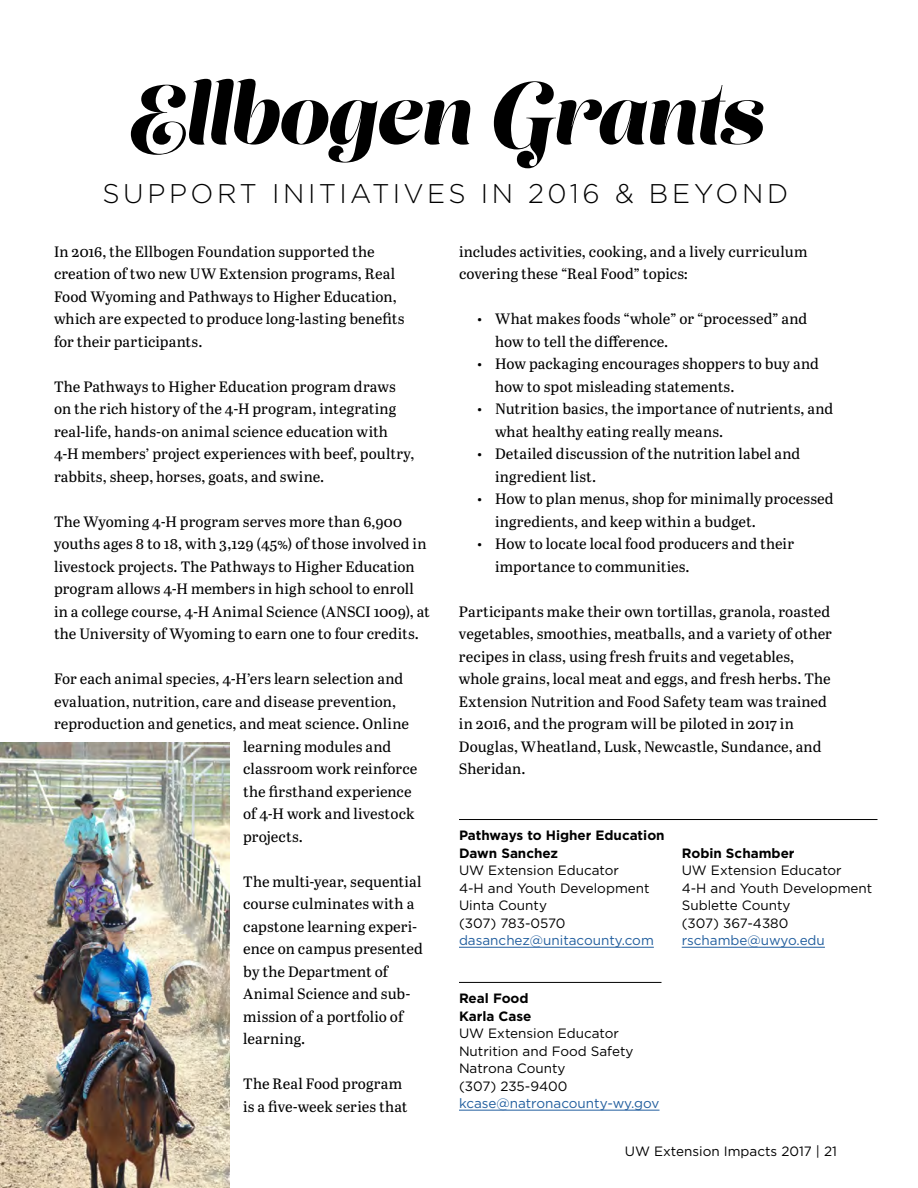
<style>
.page{position:relative;width:918px;height:1188px;background:#fff}
.page>*{position:absolute;margin:0;border:0;box-sizing:border-box;transform-origin:0 0}
.t1{font:82.5px "Lust Script";letter-spacing:-.005em;color:#000}
.t2{font:300 27px "Gotham";letter-spacing:.125em;color:#000}
.t3{font:15px/22.5px "Abril Text";letter-spacing:.005em;color:#000}
.t4{font:13.5px/17.5px "Gotham";color:#000}
.t5{font:13.5px "Gotham";color:#215e9e}
.t6{font:700 13.5px/17.5px "Gotham";color:#000}
</style>
<div class="page">
<img style="left:0;top:742px;width:230px;height:446px">
<hr style="left:459px;top:819px;width:419px;height:1px;background:#000">
<hr style="left:459px;top:947px;width:195px;height:1px;background:#215e9e">
<hr style="left:682px;top:947px;width:143px;height:1px;background:#215e9e">
<hr style="left:459px;top:982px;width:203px;height:1px;background:#000">
<hr style="left:459px;top:1110px;width:201px;height:1px;background:#215e9e">
<h1 class="t1" style="left:128px;top:61px;width:637px">Ellbogen Grants</h1>
<h2 class="t2" style="left:103px;top:176px;width:687px">SUPPORT INITIATIVES IN 2016 &amp; BEYOND</h2>
<p class="t3" style="left:54px;top:239px;width:352px">In 2016, the Ellbogen Foundation supported the creation of two new UW Extension programs, Real Food Wyoming and Pathways to Higher Education, which are expected to produce long-lasting benefits for their participants.</p>
<p class="t3" style="left:54px;top:374px;width:362px">The Pathways to Higher Education program draws on the rich history of the 4-H program, integrating real-life, hands-on animal science education with 4-H members’ project experiences with beef, poultry, rabbits, sheep, horses, goats, and swine.</p>
<p class="t3" style="left:54px;top:509px;width:377px">The Wyoming 4-H program serves more than 6,900 youths ages 8 to 18, with 3,129 (45%) of those involved in livestock projects. The Pathways to Higher Education program allows 4-H members in high school to enroll in a college course, 4-H Animal Science (ANSCI 1009), at the University of Wyoming to earn one to four credits.</p>
<p class="t3" style="left:54px;top:667px;width:351px">For each animal species, 4-H’ers learn selection and</p>
<p class="t3" style="left:54px;top:689px;width:344px">evaluation, nutrition, care and disease prevention,</p>
<p class="t3" style="left:54px;top:712px;width:357px">reproduction and genetics, and meat science. Online</p>
<p class="t3" style="left:243px;top:734px;width:149px">learning modules and</p>
<p class="t3" style="left:243px;top:757px;width:176px">classroom work reinforce</p>
<p class="t3" style="left:243px;top:779px;width:170px">the firsthand experience</p>
<p class="t3" style="left:243px;top:802px;width:173px">of 4-H work and livestock</p>
<p class="t3" style="left:243px;top:824px;width:61px">projects.</p>
<p class="t3" style="left:243px;top:869px;width:181px">The multi-year, sequential course culminates with a capstone learning experi&shy;ence on campus presented by the Department of<br>Animal Science and sub&shy;mission of a portfolio of learning.</p>
<p class="t3" style="left:243px;top:1072px;width:166px">The Real Food program is a five-week series that</p>
<p class="t3" style="left:459px;top:239px;width:350px">includes activities, cooking, and a lively curriculum covering these “Real Food” topics:</p>
<p class="t3" style="left:495px;top:307px;width:314px;text-indent:-18px">• What makes foods “whole” or “processed” and how to tell the difference.</p>
<p class="t3" style="left:495px;top:352px;width:325px;text-indent:-18px">• How packaging encourages shoppers to buy and how to spot misleading statements.</p>
<p class="t3" style="left:495px;top:397px;width:340px;text-indent:-18px">• Nutrition basics, the importance of nutrients, and what healthy eating really means.</p>
<p class="t3" style="left:495px;top:442px;width:307px;text-indent:-18px">• Detailed discussion of the nutrition label and ingredient list.</p>
<p class="t3" style="left:495px;top:487px;width:340px;text-indent:-18px">• How to plan menus, shop for minimally processed ingredients, and keep within a budget.</p>
<p class="t3" style="left:495px;top:532px;width:301px;text-indent:-18px">• How to locate local food producers and their importance to communities.</p>
<p class="t3" style="left:459px;top:599px;width:374px">Participants make their own tortillas, granola, roasted vegetables, smoothies, meatballs, and a variety of other recipes in class, using fresh fruits and vegetables, whole grains, local meat and eggs, and fresh herbs. The Extension Nutrition and Food Safety team was trained in 2016, and the program will be piloted in 2017 in Douglas, Wheatland, Lusk, Newcastle, Sundance, and Sheridan.</p>
<p class="t6" style="left:459px;top:827px;width:207px">Pathways to Higher Education<br>Dawn Sanchez</p>
<p class="t4" style="left:459px;top:861px;width:192px">UW Extension Educator<br>4-H and Youth Development<br>Uinta County<br>(307) 783-0570</p>
<p class="t5" style="left:459px;top:932px;width:196px">dasanchez@unitacounty.com</p>
<p class="t6" style="left:459px;top:989px;width:74px">Real Food<br>Karla Case</p>
<p class="t4" style="left:459px;top:1024px;width:176px">UW Extension Educator<br>Nutrition and Food Safety<br>Natrona County<br>(307) 235-9400</p>
<p class="t5" style="left:459px;top:1095px;width:202px">kcase@natronacounty-wy.gov</p>
<p class="t6" style="left:682px;top:844px;width:114px">Robin Schamber</p>
<p class="t4" style="left:682px;top:861px;width:192px">UW Extension Educator<br>4-H and Youth Development<br>Sublette County<br>(307) 367-4380</p>
<p class="t5" style="left:682px;top:932px;width:145px">rschambe@uwyo.edu</p>
<p class="t4" style="left:625px;top:1142px;width:214px">UW Extension Impacts 2017 | 21</p>
</div>
